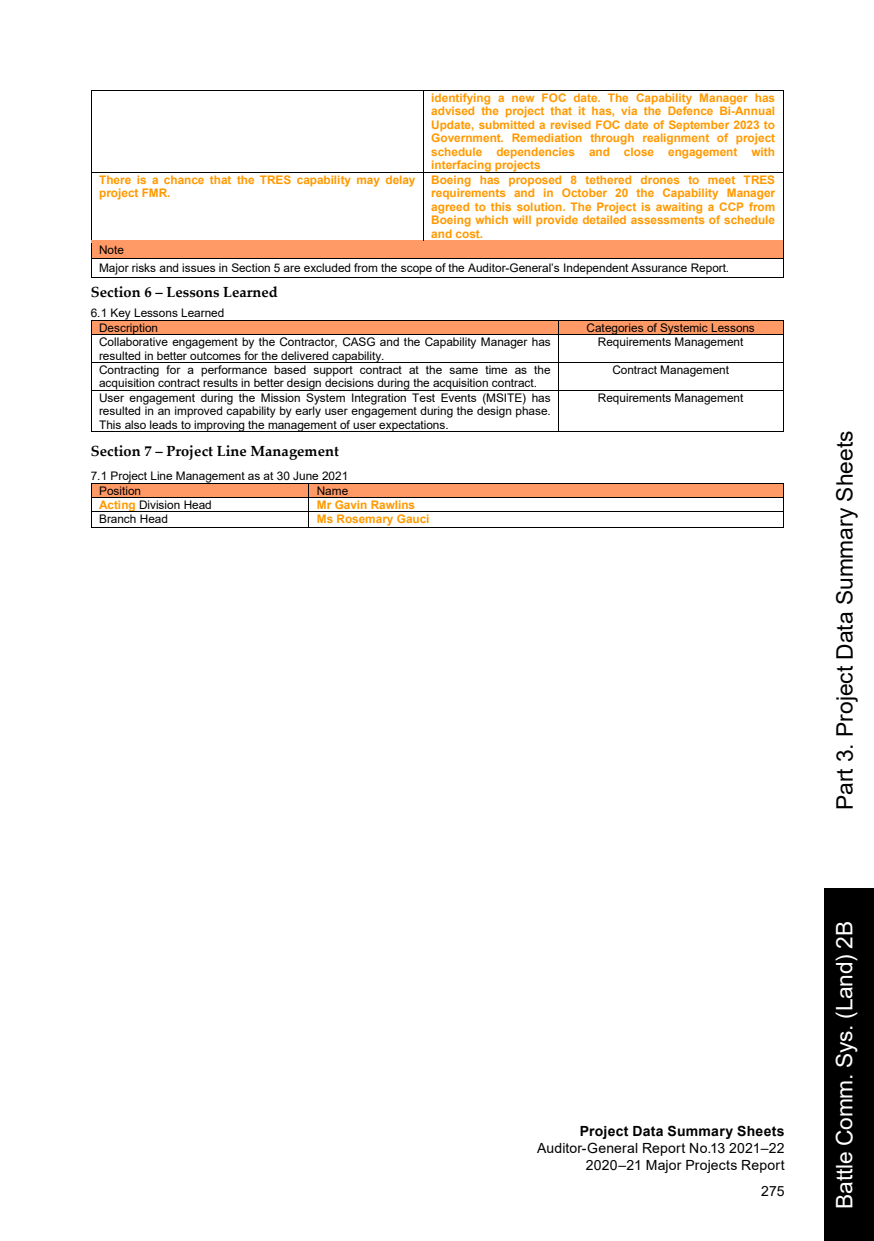
<style>
.page{position:relative;width:874px;height:1241px;background:#fff}
.page>*{position:absolute;margin:0;border:0;box-sizing:border-box;transform-origin:0 0}
.t1{font:22.75px "Arial";color:#000}
.t2{font:22.75px "Arial";letter-spacing:-.01em;color:#fff}
.t3{font:700 14.7px "Palatino Linotype";letter-spacing:.005em;color:#000}
.t4{font:14px/16.6px "Arial";letter-spacing:.015em;color:#000;text-align:right}
.t5{font:700 14px "Arial";letter-spacing:.02em;color:#000}
.t6{font:11.9px/13.7px "Arial";letter-spacing:-.005em;color:#000}
.t7{font:700 11.9px/13.5px "Arial";letter-spacing:-.005em;color:#f90;text-align:justify}
.s1{font-weight:700;color:#f90}
</style>
<div class="page">
<div style="left:823px;top:888px;width:50px;height:352px;background:#000"></div>
<hr style="left:91px;top:90px;width:332px;height:1px;background:#000">
<hr style="left:423px;top:90px;width:359px;height:1px;background:#000">
<hr style="left:91px;top:90px;width:1px;height:82px;background:#000">
<hr style="left:423px;top:90px;width:1px;height:82px;background:#000">
<hr style="left:782px;top:90px;width:1px;height:82px;background:#000">
<hr style="left:91px;top:172px;width:332px;height:1px;background:#000">
<hr style="left:423px;top:172px;width:359px;height:1px;background:#000">
<hr style="left:91px;top:172px;width:1px;height:68px;background:#000">
<hr style="left:423px;top:172px;width:1px;height:68px;background:#000">
<hr style="left:782px;top:172px;width:1px;height:68px;background:#000">
<div style="left:99px;top:243px;width:675px;height:13px;background:#f96"></div>
<hr style="left:91px;top:240px;width:332px;height:1px;background:#000">
<hr style="left:91px;top:241px;width:332px;height:2px;background:#f96">
<hr style="left:423px;top:240px;width:359px;height:1px;background:#000">
<hr style="left:423px;top:241px;width:359px;height:2px;background:#f96">
<hr style="left:91px;top:256px;width:691px;height:2px;background:#f96">
<hr style="left:91px;top:258px;width:691px;height:1px;background:#000">
<svg style="left:91px;top:240px;width:1px;height:37px"></svg>
<hr style="left:91px;top:277px;width:691px;height:1px;background:#000">
<svg style="left:782px;top:240px;width:1px;height:38px"></svg>
<div style="left:91px;top:320px;width:467px;height:14px;background:#f96"></div>
<div style="left:558px;top:320px;width:224px;height:14px;background:#f96"></div>
<hr style="left:91px;top:320px;width:467px;height:1px;background:#000">
<hr style="left:559px;top:320px;width:223px;height:1px;background:#000">
<hr style="left:91px;top:334px;width:467px;height:1px;background:#000">
<hr style="left:559px;top:334px;width:223px;height:1px;background:#000">
<hr style="left:91px;top:362px;width:467px;height:1px;background:#000">
<hr style="left:559px;top:362px;width:223px;height:1px;background:#000">
<svg style="left:91px;top:321px;width:1px;height:68px"></svg>
<hr style="left:91px;top:389px;width:467px;height:1px;background:#000">
<svg style="left:558px;top:320px;width:1px;height:70px"></svg>
<hr style="left:559px;top:389px;width:223px;height:1px;background:#000">
<svg style="left:782px;top:320px;width:1px;height:43px"></svg>
<hr style="left:91px;top:390px;width:1px;height:41px;background:#000">
<hr style="left:91px;top:431px;width:467px;height:1px;background:#000">
<hr style="left:558px;top:390px;width:1px;height:41px;background:#000">
<hr style="left:559px;top:431px;width:223px;height:1px;background:#000">
<hr style="left:782px;top:390px;width:1px;height:41px;background:#000">
<div style="left:91px;top:483px;width:217px;height:14px;background:#f96"></div>
<div style="left:309px;top:483px;width:473px;height:14px;background:#f96"></div>
<hr style="left:91px;top:483px;width:217px;height:1px;background:#000">
<hr style="left:309px;top:483px;width:473px;height:1px;background:#000">
<hr style="left:91px;top:497px;width:217px;height:1px;background:#000">
<hr style="left:309px;top:497px;width:473px;height:1px;background:#000">
<hr style="left:91px;top:511px;width:217px;height:1px;background:#000">
<hr style="left:309px;top:511px;width:473px;height:1px;background:#000">
<svg style="left:91px;top:484px;width:1px;height:42px"></svg>
<hr style="left:91px;top:526px;width:217px;height:1px;background:#000">
<svg style="left:308px;top:483px;width:1px;height:44px"></svg>
<hr style="left:309px;top:526px;width:473px;height:1px;background:#000">
<svg style="left:782px;top:483px;width:1px;height:29px"></svg>
<p class="t7" style="left:431px;top:91px;width:345px">identifying a new FOC date. The Capability Manager has advised the project that it has, via the Defence Bi-Annual Update, submitted a revised FOC date of September 2023 to Government. Remediation through realignment of project schedule dependencies and close engagement with interfacing projects</p>
<p class="t7" style="left:99px;top:173px;width:318px">There is a chance that the TRES capability may delay project FMR.</p>
<p class="t7" style="left:431px;top:173px;width:345px">Boeing has proposed 8 tethered drones to meet TRES requirements and in October 20 the Capability Manager agreed to this solution. The Project is awaiting a CCP from Boeing which will provide detailed assessments of schedule and cost.</p>
<p class="t6" style="left:99px;top:240px;width:631px;line-height:18.4px">Note<br>Major risks and issues in Section 5 are excluded from the scope of the Auditor-General’s Independent Assurance Report.</p>
<p class="t3" style="left:91px;top:282px;width:188px">Section 6 – Lessons Learned</p>
<p class="t6" style="left:99px;top:306px;width:127px;line-height:14.3px;text-indent:-8px">6.1 Key Lessons Learned<br>Description</p>
<p class="t6" style="left:586px;top:320px;width:170px">Categories of Systemic Lessons</p>
<p class="t6" style="left:99px;top:335px;width:453px">Collaborative engagement by the Contractor, CASG and the Capability Manager has resulted in better outcomes for the delivered capability.</p>
<p class="t6" style="left:597px;top:335px;width:147px">Requirements Management</p>
<p class="t6" style="left:99px;top:362px;width:453px">Contracting for a performance based support contract at the same time as the acquisition contract results in better design decisions during the acquisition contract.</p>
<p class="t6" style="left:612px;top:362px;width:118px">Contract Management</p>
<p class="t6" style="left:99px;top:390px;width:453px;text-align:justify">User engagement during the Mission System Integration Test Events (MSITE) has resulted in an improved capability by early user engagement during the design phase.<br>This also leads to improving the management of user expectations.</p>
<p class="t6" style="left:597px;top:390px;width:147px">Requirements Management</p>
<p class="t3" style="left:91px;top:440px;width:249px">Section 7 – Project Line Management</p>
<p class="t6" style="left:99px;top:469px;width:250px;line-height:14.2px;text-indent:-8px">7.1 Project Line Management as at 30 June 2021<br>Position</p>
<p class="t6" style="left:316px;top:483px;width:33px">Name</p>
<p class="t6" style="left:99px;top:497px;width:114px"><span class="s1">Acting</span> Division Head</p>
<p class="t7" style="left:316px;top:498px;width:100px">Mr Gavin Rawlins</p>
<p class="t6" style="left:99px;top:512px;width:70px">Branch Head</p>
<p class="t7" style="left:316px;top:512px;width:114px">Ms Rosemary Gauci</p>
<p class="t5" style="left:579px;top:1120px;width:206px">Project Data Summary Sheets</p>
<p class="t4" style="left:536px;top:1139px;width:249px">Auditor-General Report No.13 2021–22<br>2020–21 Major Projects Report</p>
<p class="t4" style="left:761px;top:1182px;width:25px">275</p>
<h1 class="t1" style="left:828px;top:810px;width:381px;rotate:-90deg">Part 3. Project Data Summary Sheets</h1>
<h1 class="t2" style="left:828px;top:1208px;width:289px;rotate:-90deg">Battle Comm. Sys. (Land) 2B</h1>
</div>
